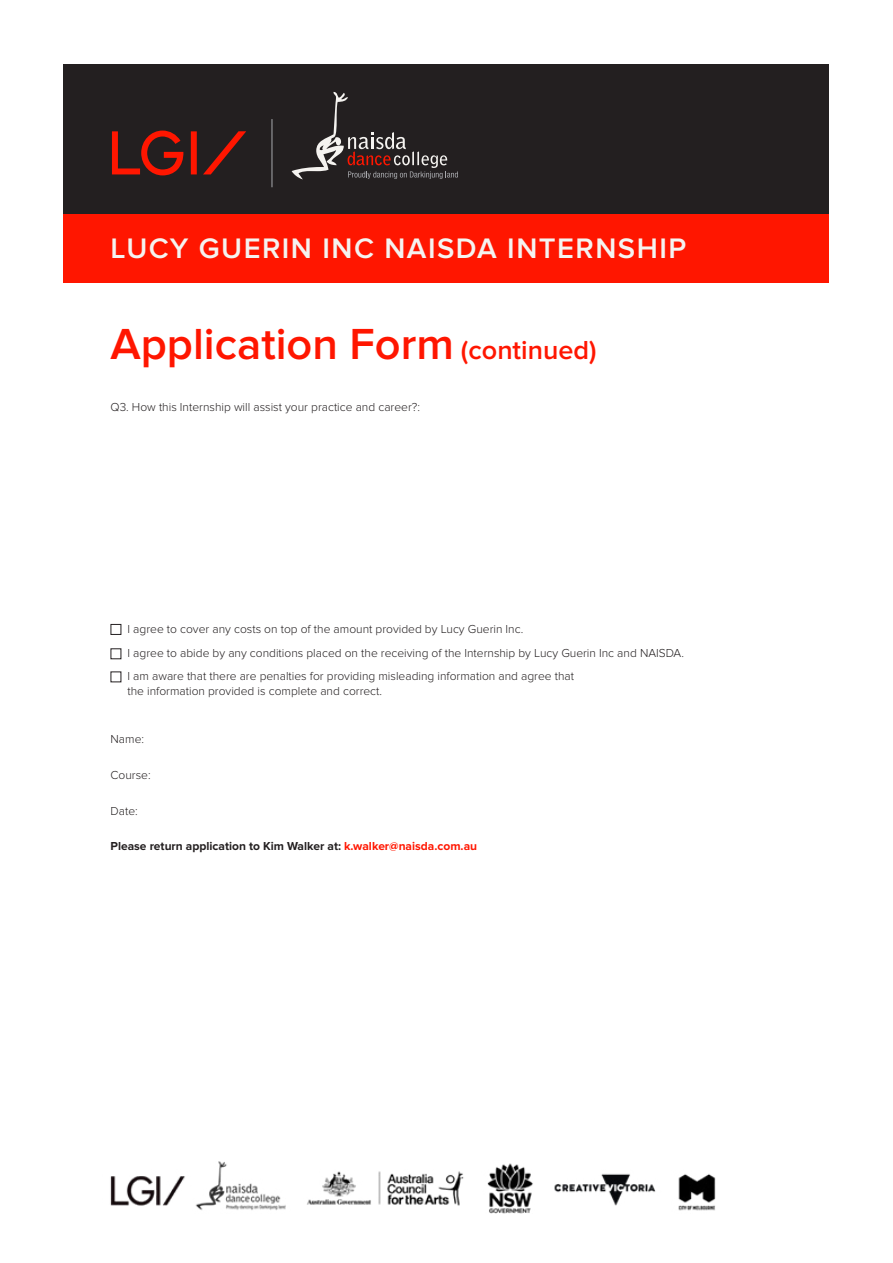
<style>
.page{position:relative;width:893px;height:1263px;background:#fff}
.page>*{position:absolute;margin:0;border:0;box-sizing:border-box;transform-origin:0 0}
.t1{font:600 45.15px "Proxima Nova";color:#ff1600}
.t2{font:600 29.25px "Proxima Nova";letter-spacing:.05em;color:#f5f3f0}
.t3{font:300 12px/23.7px "Proxima Nova";color:#231f20}
.t4{font:700 12px "Proxima Nova";color:#231f20}
.s1{font-size:27px}
.s2{color:#ff1600}
</style>
<div class="page">
<div style="left:64px;top:187px;width:765px;height:96px;background:#ff1600"></div>
<div style="left:64px;top:64px;width:765px;height:150px;background:#231f20"></div>
<svg style="left:292px;top:92px;width:166px;height:87px"></svg>
<hr style="left:272px;top:119px;width:1px;height:68px;background:#a8a9ad">
<svg style="left:112px;top:131px;width:134px;height:44px"></svg>
<img style="left:110px;top:1161px;width:606px;height:53px">
<div style="left:111px;top:624px;width:10px;height:11px;border:1px solid #231f20"></div>
<h2 class="t2" style="left:111px;top:231px;width:577px">LUCY GUERIN INC NAISDA INTERNSHIP</h2>
<h1 class="t1" style="left:111px;top:318px;width:487px">Application Form <span class="s1">(continued)</span></h1>
<p class="t3" style="left:111px;top:395px;width:311px">Q3. How this Internship will assist your practice and career?:</p>
<p class="t3" style="left:128px;top:617px;width:558px">I agree to cover any costs on top of the amount provided by Lucy Guerin Inc.<br>I agree to abide by any conditions placed on the receiving of the Internship by Lucy Guerin Inc and NAISDA.<br>I am aware that there are penalties for providing misleading information and agree that</p>
<p class="t3" style="left:128px;top:679px;width:256px">the information provided is complete and correct.</p>
<p class="t3" style="left:111px;top:727px;width:35px">Name:</p>
<p class="t3" style="left:111px;top:763px;width:42px">Course:</p>
<p class="t3" style="left:111px;top:799px;width:29px">Date:</p>
<p class="t4" style="left:111px;top:839px;width:368px">Please return application to Kim Walker at: <span class="s2">k.walker@naisda.com.au</span></p>
</div>
